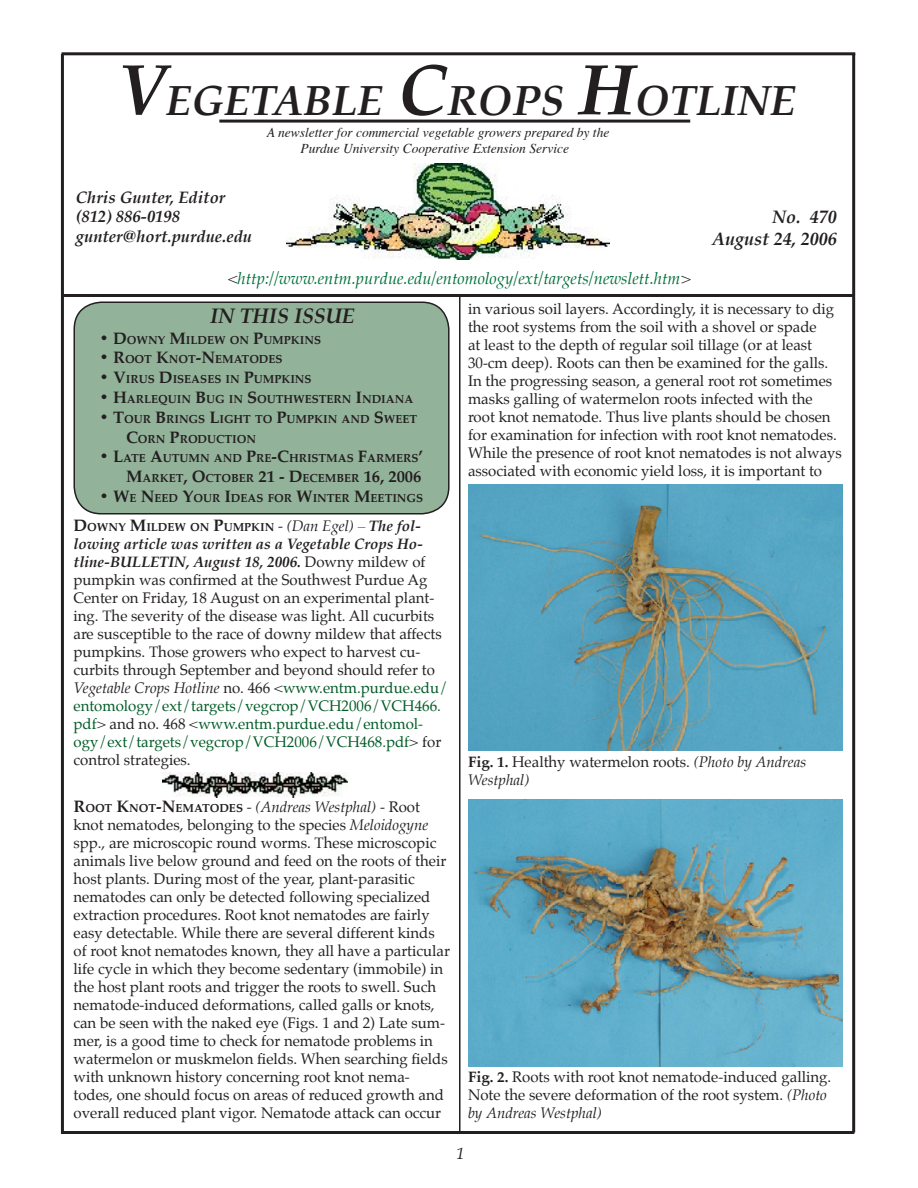
<style>
.page{position:relative;width:918px;height:1188px;background:#fff}
.page>*{position:absolute;margin:0;border:0;box-sizing:border-box;transform-origin:0 0}
.t1{font:italic 700 42px "Palatino";color:#231f20}
.t2{font:italic 700 21px "Palatino";color:#231f20}
.t3{font:italic 700 18px "Palatino";color:#231f20}
.t4{font:italic 16.5px "Palatino";color:#00703c}
.t5{font:italic 700 16.5px "Palatino";color:#231f20}
.t6{font:italic 16.5px "Palatino";color:#231f20}
.t7{font:15px/18px "Palatino";color:#231f20}
.t8{font:italic 15px/18px "Palatino";color:#231f20}
.t9{font:italic 13.5px "Times";color:#231f20}
.t10{font:700 11.55px/19.8px "Palatino";color:#231f20}
.s1{font-size:72px}
.s2{color:#231f20}
.s3{font-size:16.5px}
.s4{font-weight:400;font-size:15px}
.s5{font-weight:400;font-style:italic;font-size:15px}
.s6{font-style:italic;font-size:15px}
.s7{font-weight:700;font-style:italic}
.s8{font-style:italic}
.s9{color:#005b26}
.s10{font-weight:700;font-size:16.5px}
.s11{font-weight:700;font-size:11.55px}
.s12{font-weight:700;font-style:normal}
.s13{font-style:normal}
.s14{font-weight:700}
</style>
<div class="page">
<img style="left:286px;top:163px;width:324px;height:97px">
<hr style="left:459px;top:297px;width:1px;height:835px;background:#231f20">
<hr style="left:62px;top:294px;width:792px;height:3px;background:#231f20">
<hr style="left:219px;top:120px;width:471px;height:3px;background:#231f20">
<hr style="left:62px;top:52px;width:793px;height:3px;background:#231f20">
<hr style="left:852px;top:54px;width:3px;height:1078px;background:#231f20">
<hr style="left:62px;top:1131px;width:792px;height:3px;background:#231f20">
<hr style="left:61px;top:54px;width:3px;height:1080px;background:#231f20">
<div style="left:74px;top:302px;width:375px;height:212px;background:#93b29a;border-radius:27px"></div>
<div style="left:74px;top:302px;width:376px;height:212px;border:2px solid #231f20;border-radius:27px"></div>
<img style="left:162px;top:772px;width:186px;height:26px">
<img style="left:468px;top:484px;width:374px;height:267px">
<img style="left:468px;top:800px;width:375px;height:266px">
<p class="t1" style="left:118px;top:75px;width:680px"><span class="s1">V</span>egetable <span class="s1">C</span>rops <span class="s1">H</span>otline</p>
<p class="t9" style="left:267px;top:124px;width:344px">A newsletter for commercial vegetable growers prepared by the</p>
<p class="t9" style="left:300px;top:140px;width:270px">Purdue University Cooperative Extension Service</p>
<p class="t5" style="left:76px;top:187px;width:151px">Chris Gunter, Editor</p>
<p class="t5" style="left:76px;top:207px;width:106px">(812) 886-0198</p>
<p class="t5" style="left:76px;top:227px;width:178px">gunter@hort.purdue.edu</p>
<p class="t4" style="left:228px;top:268px;width:464px"><span class="s2">&lt;</span>http://www.entm.purdue.edu/entomology/ext/targets/newslett.htm<span class="s2">&gt;</span></p>
<p class="t3" style="left:772px;top:206px;width:66px">No. 470</p>
<p class="t3" style="left:712px;top:228px;width:126px">August 24, 2006</p>
<p class="t2" style="left:210px;top:303px;width:146px">IN THIS ISSUE</p>
<p class="t10" style="left:99px;top:331px;width:224px"><span class="s3">• D</span>OWNY <span class="s3">M</span>ILDEW ON <span class="s3">P</span>UMPKINS</p>
<p class="t10" style="left:99px;top:351px;width:185px"><span class="s3">• R</span>OOT <span class="s3">K</span>NOT<span class="s3">-N</span>EMATODES</p>
<p class="t10" style="left:99px;top:370px;width:214px"><span class="s3">• V</span>IRUS <span class="s3">D</span>ISEASES IN <span class="s3">P</span>UMPKINS</p>
<p class="t10" style="left:99px;top:390px;width:316px"><span class="s3">• H</span>ARLEQUIN <span class="s3">B</span>UG IN <span class="s3">S</span> OUTHWESTERN <span class="s3">I</span>NDIANA</p>
<p class="t10" style="left:126px;top:410px;width:293px;text-indent:-27px"><span class="s3">• T</span>OUR <span class="s3">B</span>RINGS <span class="s3">L</span>IGHT TO <span class="s3">P</span>UMPKIN AND <span class="s3">S</span>WEET<br><span class="s3">C</span>ORN <span class="s3">P</span>RODUCTION</p>
<p class="t10" style="left:99px;top:450px;width:326px;text-align:right"><span class="s3">• L</span>ATE <span class="s3">A</span>UTUMN AND <span class="s3">P</span>RE<span class="s3">-C</span>HRISTMAS <span class="s3">F</span>ARMERS<span class="s3">’<br>M</span>ARKET<span class="s3">, O</span>CTOBER <span class="s3">21 - D</span>ECEMBER <span class="s3">16, 2006</span></p>
<p class="t10" style="left:99px;top:489px;width:326px"><span class="s3">• W</span>E <span class="s3">N</span>EED <span class="s3">Y</span>OUR <span class="s3">I</span>DEAS FOR <span class="s3">W</span>INTER <span class="s3">M</span>EETINGS</p>
<p class="t10" style="left:74px;top:518px;width:349px"><span class="s3">D</span>OWNY <span class="s3">M</span>ILDEW ON <span class="s3">P</span>UMPKIN <span class="s4">-</span> <span class="s5">(Dan Egel) –</span> <span class="s6">The fol-</span></p>
<p class="t7" style="left:74px;top:536px;width:376px"><span class="s7">lowing article was written as a Vegetable Crops Ho&shy;tline-BULLETIN, August 18, 2006.</span> Downy mildew of pumpkin was confirmed at the Southwest Purdue Ag Center on Friday, 18 August on an experimental plant&shy;ing. The severity of the disease was light. All cucurbits are susceptible to the race of downy mildew that affects pumpkins. Those growers who expect to harvest cu&shy;curbits through September and beyond should refer to <span class="s8">Vegetable Crops Hotline</span> no. 466 &lt;<span class="s9">www.entm.purdue.edu/ entomology/ext/targets/vegcrop/VCH2006/VCH466. pdf</span>&gt; and no. 468 &lt;<span class="s9">www.entm.purdue.edu/entomol&shy;ogy/ext/targets/vegcrop/VCH2006/VCH468.pdf</span>&gt; for control strategies.</p>
<p class="t7" style="left:74px;top:799px;width:378px"><span class="s10">R</span><span class="s11">OOT</span> <span class="s10">K</span><span class="s11">NOT</span><span class="s10">-N</span><span class="s11">EMATODES</span> - <span class="s8">(Andreas Westphal)</span> - Root knot nematodes, belonging to the species <span class="s8">Meloidogyne </span>spp., are microscopic round worms. These microscopic animals live below ground and feed on the roots of their host plants. During most of the year, plant-parasitic nematodes can only be detected following specialized extraction procedures. Root knot nematodes are fairly easy detectable. While there are several different kinds of root knot nematodes known, they all have a particular life cycle in which they become sedentary (immobile) in the host plant roots and trigger the roots to swell. Such nematode-induced deformations, called galls or knots, can be seen with the naked eye (Figs. 1 and 2) Late sum&shy;mer, is a good time to check for nematode problems in watermelon or muskmelon fields. When searching fields with unknown history concerning root knot nema&shy;todes, one should focus on areas of reduced growth and overall reduced plant vigor. Nematode attack can occur</p>
<p class="t7" style="left:468px;top:301px;width:376px">in various soil layers. Accordingly, it is necessary to dig the root systems from the soil with a shovel or spade<br>at least to the depth of regular soil tillage (or at least 30-cm deep). Roots can then be examined for the galls.<br>In the progressing season, a general root rot sometimes masks galling of watermelon roots infected with the root knot nematode. Thus live plants should be chosen for examination for infection with root knot nematodes.<br>While the presence of root knot nematodes is not always associated with economic yield loss, it is important to</p>
<p class="t8" style="left:468px;top:754px;width:340px"><span class="s12">FIG. 1.</span> <span class="s13">Healthy watermelon roots.</span> (Photo by Andreas<br>Westphal)</p>
<p class="t7" style="left:468px;top:1069px;width:365px"><span class="s14">FIG. 2.</span> Roots with root knot nematode-induced galling.<br>Note the severe deformation of the root system. <span class="s8">(Photo by Andreas Westphal)</span></p>
<p class="t6" style="left:457px;top:1144px;width:10px">1</p>
</div>
